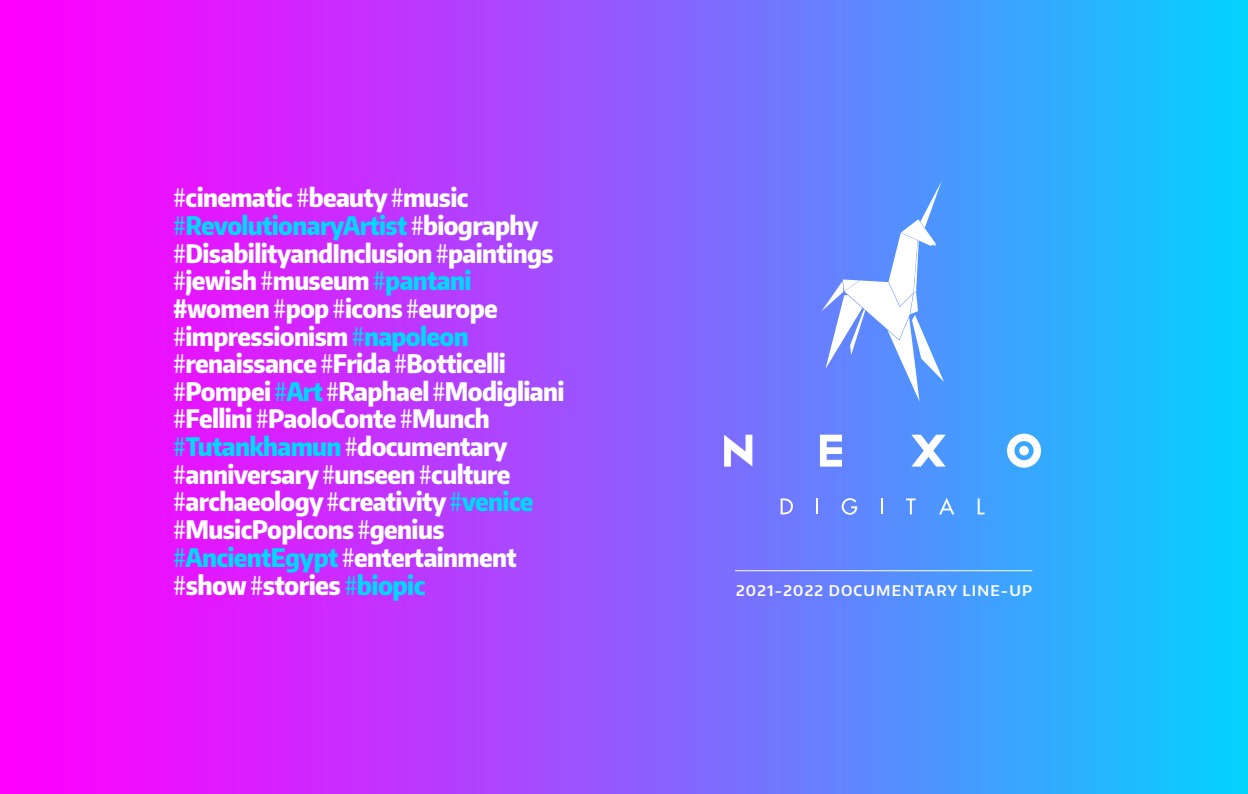
<style>
.page{position:relative;width:1248px;height:794px;background:#fff}
.page>*{position:absolute;margin:0;border:0;box-sizing:border-box;transform-origin:0 0}
.t1{font:800 26px "Encode Sans Condensed";letter-spacing:-.025em;color:#fff}
.t2{font:800 25.4px/27.6px "Encode Sans Condensed";letter-spacing:-.025em;color:#fff}
.t3{font:600 14.6px "Encode Sans Normal";letter-spacing:.08em;color:#fff}
.s1{font-weight:400}
.s2{font-weight:400;color:#00d8ff}
.s3{color:#00d8ff}
</style>
<div class="page">
<div style="left:0;top:0;width:1247px;height:794px;background:linear-gradient(to right,#f0f,#0ccbff)"></div>
<hr style="left:735px;top:570px;width:297px;height:1px;background:#fff">
<svg style="left:821px;top:181px;width:122px;height:221px"></svg>
<svg style="left:819px;top:435px;width:23px;height:31px"></svg>
<svg style="left:911px;top:435px;width:34px;height:31px"></svg>
<svg style="left:724px;top:435px;width:28px;height:31px"></svg>
<svg style="left:1006px;top:433px;width:34px;height:34px"></svg>
<div style="left:1019px;top:446px;width:9px;height:9px;background:#fff;border-radius:50%"></div>
<svg style="left:780px;top:498px;width:12px;height:16px"></svg>
<svg style="left:816px;top:498px;width:2px;height:16px"></svg>
<svg style="left:841px;top:498px;width:16px;height:17px"></svg>
<svg style="left:880px;top:498px;width:2px;height:16px"></svg>
<svg style="left:906px;top:498px;width:9px;height:16px"></svg>
<svg style="left:938px;top:498px;width:16px;height:16px"></svg>
<svg style="left:977px;top:498px;width:7px;height:16px"></svg>
<p class="t2" style="left:173px;top:183px;width:393px"><span class="s1">#</span>cinematic <span class="s1">#</span>beauty <span class="s1">#</span>music <span class="s2">#</span><span class="s3">RevolutionaryArtist</span> <span class="s1">#</span>biography <span class="s1">#</span>DisabilityandInclusion <span class="s1">#</span>paintings <span class="s1">#</span>jewish <span class="s1">#</span>museum <span class="s2">#</span><span class="s3">pantani </span>#women <span class="s1">#</span>pop <span class="s1">#</span>icons <span class="s1">#</span>europe <span class="s1">#</span>impressionism <span class="s2">#</span><span class="s3">napoleon </span><span class="s1">#</span>renaissance <span class="s1">#</span>Frida <span class="s1">#</span>Botticelli <span class="s1">#</span>Pompei <span class="s2">#</span><span class="s3">Art</span><span class="s1">#</span>Raphael <span class="s1">#</span>Modigliani <span class="s1">#</span>Fellini <span class="s1">#</span>PaoloConte <span class="s1">#</span>Munch <span class="s2">#</span><span class="s3">Tutankhamun</span> <span class="s1">#</span>documentary <span class="s1">#</span>anniversary <span class="s1">#</span>unseen <span class="s1">#</span>culture <span class="s1">#</span>archaeology <span class="s1">#</span>creativity <span class="s2">#</span><span class="s3">venice </span><span class="s1">#</span>MusicPopIcons <span class="s1">#</span>genius <span class="s2">#</span><span class="s3">AncientEgypt</span> <span class="s1">#</span>entertainment</p>
<p class="t1" style="left:173px;top:568px;width:254px"><span class="s1">#</span>show <span class="s1">#</span>stories <span class="s2">#</span><span class="s3">biopic</span></p>
<p class="t3" style="left:736px;top:581px;width:297px">2021-2022 DOCUMENTARY LINE-UP</p>
</div>
